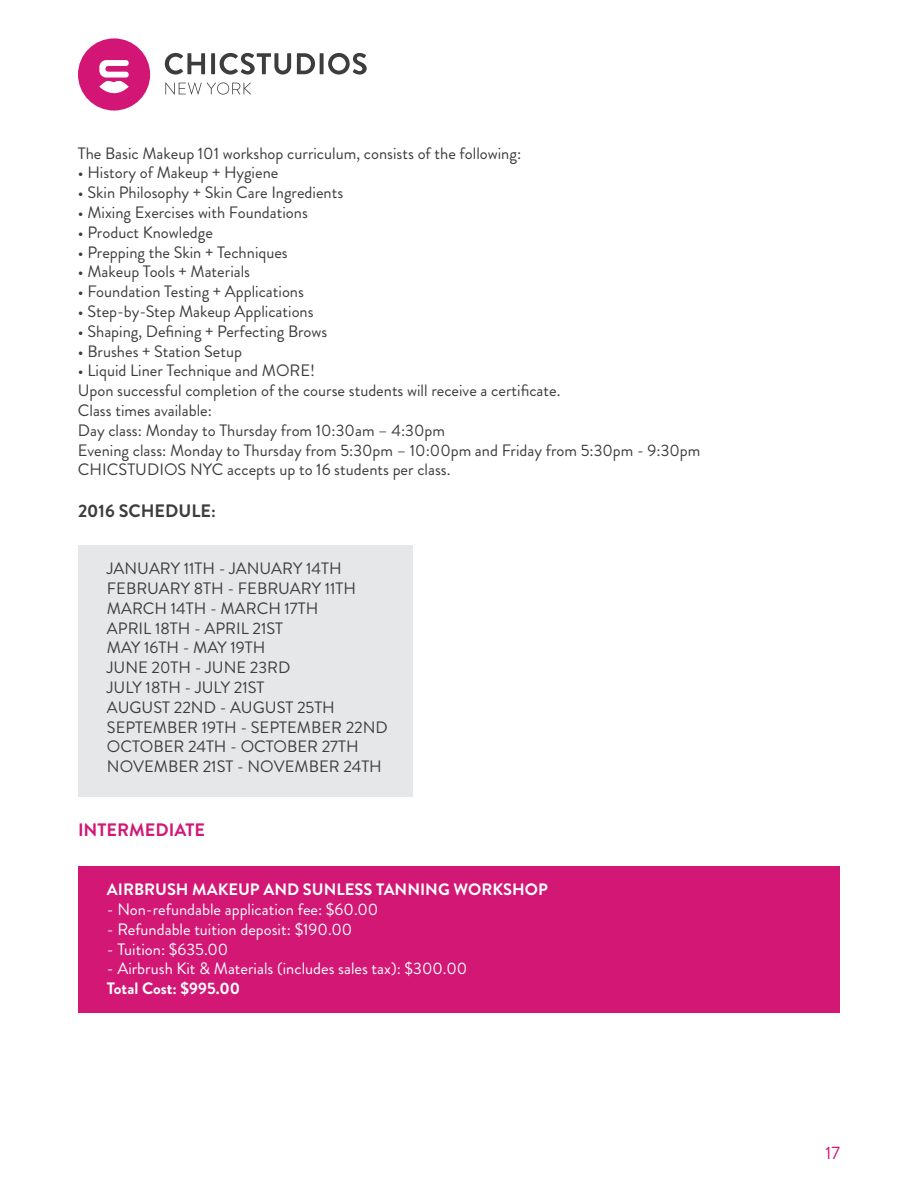
<style>
.page{position:relative;width:918px;height:1188px;background:#fff}
.page>*{position:absolute;margin:0;border:0;box-sizing:border-box;transform-origin:0 0}
.t1{font:700 18px "Brandon Grotesque";color:#3d3d3d}
.t2{font:700 18px "Brandon Grotesque";color:#d21775}
.t3{font:18px "Brandon Grotesque";color:#d21775}
.t4{font:16.5px/19.8px "Brandon Grotesque";color:#3d3d3d}
.t5{font:16.5px "Brandon Grotesque";color:#fff}
.t6{font:700 16.5px "Brandon Grotesque";color:#fff}
</style>
<div class="page">
<div style="left:78px;top:866px;width:762px;height:147px;background:#d21775"></div>
<div style="left:78px;top:545px;width:335px;height:252px;background:#e6e7e8"></div>
<div style="left:78px;top:38px;width:72px;height:73px;background:#d31675;border-radius:50%"></div>
<svg style="left:99px;top:60px;width:30px;height:34px"></svg>
<svg style="left:165px;top:53px;width:40px;height:22px"></svg>
<svg style="left:211px;top:53px;width:4px;height:21px"></svg>
<svg style="left:220px;top:53px;width:71px;height:22px"></svg>
<svg style="left:297px;top:53px;width:18px;height:21px"></svg>
<svg style="left:320px;top:53px;width:4px;height:21px"></svg>
<svg style="left:328px;top:53px;width:39px;height:22px"></svg>
<svg style="left:165px;top:82px;width:86px;height:13px"></svg>
<p class="t4" style="left:78px;top:143px;width:445px">The Basic Makeup 101 workshop curriculum, consists of the following:</p>
<p class="t4" style="left:78px;top:163px;width:202px">• History of Makeup + Hygiene</p>
<p class="t4" style="left:78px;top:183px;width:267px">• Skin Philosophy + Skin Care Ingredients</p>
<p class="t4" style="left:78px;top:203px;width:231px">• Mixing Exercises with Foundations</p>
<p class="t4" style="left:78px;top:222px;width:136px">• Product Knowledge</p>
<p class="t4" style="left:78px;top:242px;width:211px">• Prepping the Skin + Techniques</p>
<p class="t4" style="left:78px;top:262px;width:174px">• Makeup Tools + Materials</p>
<p class="t4" style="left:78px;top:282px;width:228px">• Foundation Testing + Applications</p>
<p class="t4" style="left:78px;top:302px;width:237px">• Step-by-Step Makeup Applications</p>
<p class="t4" style="left:78px;top:321px;width:251px">• Shaping, Defining + Perfecting Brows</p>
<p class="t4" style="left:78px;top:341px;width:166px">• Brushes + Station Setup</p>
<p class="t4" style="left:78px;top:361px;width:624px">• Liquid Liner Technique and MORE!<br>Upon successful completion of the course students will receive a certificate.<br>Class times available:<br>Day class: Monday to Thursday from 10:30am – 4:30pm<br>Evening class: Monday to Thursday from 5:30pm – 10:00pm and Friday from 5:30pm - 9:30pm CHICSTUDIOS NYC accepts up to 16 students per class.</p>
<p class="t1" style="left:78px;top:498px;width:139px">2016 SCHEDULE:</p>
<p class="t4" style="left:107px;top:559px;width:283px">JANUARY 11TH - JANUARY 14TH<br>FEBRUARY 8TH - FEBRUARY 11TH<br>MARCH 14TH - MARCH 17TH<br>APRIL 18TH - APRIL 21ST<br>MAY 16TH - MAY 19TH<br>JUNE 20TH - JUNE 23RD<br>JULY 18TH - JULY 21ST<br>AUGUST 22ND - AUGUST 25TH<br>SEPTEMBER 19TH - SEPTEMBER 22ND<br>OCTOBER 24TH - OCTOBER 27TH<br>NOVEMBER 21ST - NOVEMBER 24TH</p>
<p class="t2" style="left:78px;top:817px;width:129px">INTERMEDIATE</p>
<p class="t6" style="left:107px;top:878px;width:442px">AIRBRUSH MAKEUP AND SUNLESS TANNING WORKSHOP</p>
<p class="t5" style="left:107px;top:898px;width:273px">- Non-refundable application fee: $60.00</p>
<p class="t5" style="left:107px;top:918px;width:247px">- Refundable tuition deposit: $190.00</p>
<p class="t5" style="left:107px;top:938px;width:123px">- Tuition: $635.00</p>
<p class="t5" style="left:107px;top:957px;width:362px">- Airbrush Kit &amp; Materials (includes sales tax): $300.00</p>
<p class="t6" style="left:107px;top:977px;width:135px">Total Cost: $995.00</p>
<p class="t3" style="left:826px;top:1140px;width:16px">17</p>
</div>
